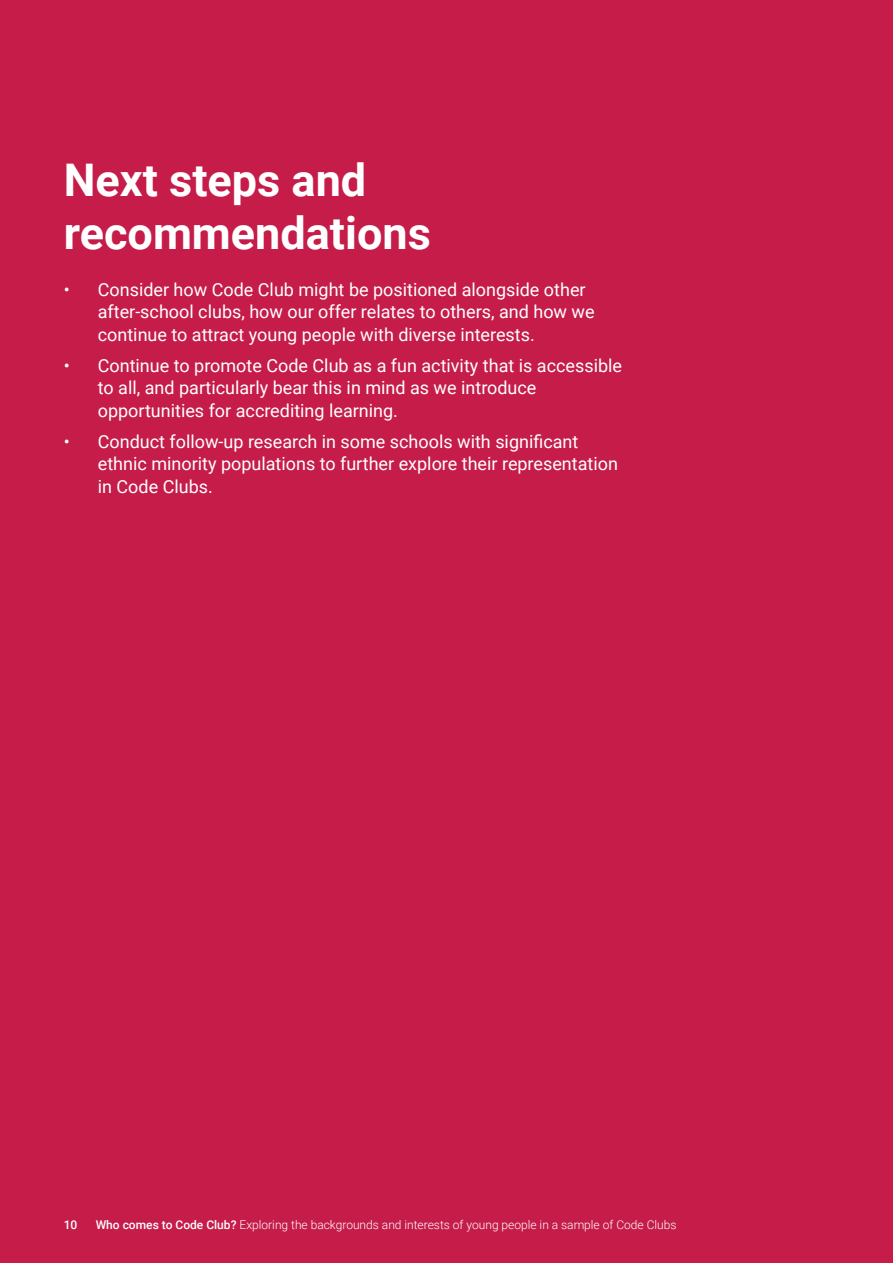
<style>
.page{position:relative;width:893px;height:1263px;background:#c51c4a}
.page>*{position:absolute;margin:0;border:0;box-sizing:border-box;transform-origin:0 0}
.t1{font:700 45px/52.5px "Roboto";color:#fff}
.t2{font:18px/22.5px "Roboto";color:#fff}
.t3{font:300 12px "Roboto";color:#fff}
.t4{font:500 12px "Roboto";color:#fff}
.s1{font-weight:500}
</style>
<div class="page">
<h1 class="t1" style="left:64px;top:152px;width:369px">Next steps and recommendations</h1>
<p class="t2" style="left:98px;top:278px;width:498px;text-indent:-34px">• Consider how Code Club might be positioned alongside other after-school clubs, how our offer relates to others, and how we continue to attract young people with diverse interests.</p>
<p class="t2" style="left:98px;top:354px;width:526px;text-indent:-34px">• Continue to promote Code Club as a fun activity that is accessible to all, and particularly bear this in mind as we introduce opportunities for accrediting learning.</p>
<p class="t2" style="left:98px;top:430px;width:522px;text-indent:-34px">• Conduct follow-up research in some schools with significant ethnic minority populations to further explore their representation in Code Clubs.</p>
<p class="t4" style="left:64px;top:1217px;width:15px">10</p>
<p class="t3" style="left:96px;top:1217px;width:582px"><span class="s1">Who comes to Code Club?</span> Exploring the backgrounds and interests of young people in a sample of Code Clubs</p>
</div>
